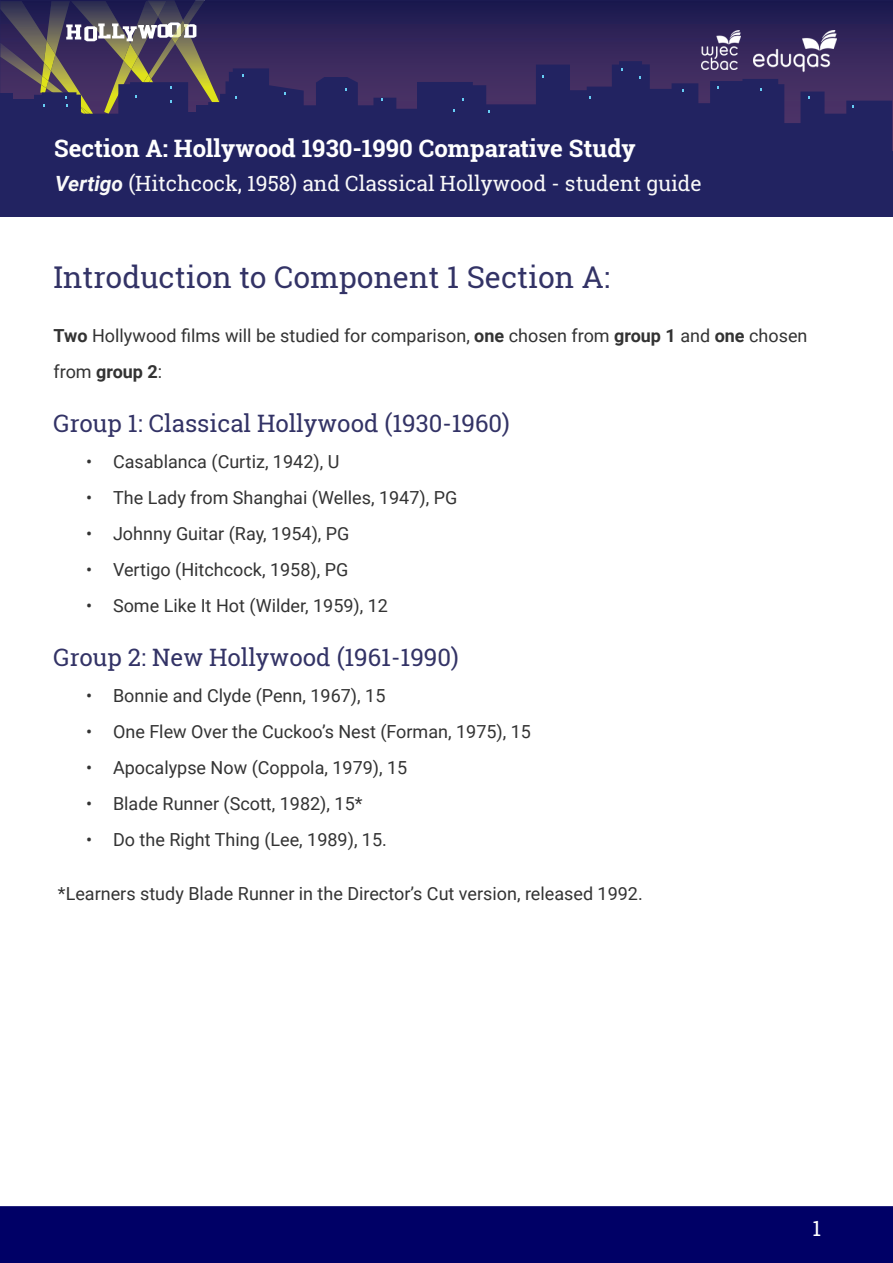
<style>
.page{position:relative;width:893px;height:1263px;background:#fff}
.page>*{position:absolute;margin:0;border:0;box-sizing:border-box;transform-origin:0 0}
.t1{font:30px "Roboto Slab";color:#336}
.t2{font:24px "Roboto Slab";color:#336}
.t3{font:700 24px "Roboto Slab";color:#fff}
.t4{font:21px "Roboto Slab";color:#f9f9f9}
.t5{font:21px "Roboto Slab";color:#fff}
.Paragraph_text{font:18px/36px "Roboto";color:#333}
.s1{font-family:"Roboto";font-weight:700;font-style:italic}
.s2{font-weight:700}
</style>
<div class="page">
<svg style="left:0;top:0;width:893px;height:152px;background:#2a2055"></svg>
<img style="left:93px;top:1px;width:28px;height:60px">
<img style="left:205px;top:0;width:15px;height:61px">
<img style="left:0;top:1px;width:93px;height:42px">
<img style="left:44px;top:41px;width:11px;height:2px">
<img style="left:121px;top:0;width:84px;height:61px">
<img style="left:172px;top:20px;width:13px;height:24px">
<img style="left:0;top:43px;width:97px;height:18px">
<svg style="left:66px;top:22px;width:130px;height:19px"></svg>
<svg style="left:0;top:61px;width:892px;height:91px;background:#302b60"></svg>
<div style="left:0;top:152px;width:893px;height:65px;background:#222361"></div>
<div style="left:0;top:94px;width:13px;height:36px;background:#222361"></div>
<div style="left:13px;top:100px;width:27px;height:26px;background:#222361"></div>
<div style="left:183px;top:113px;width:27px;height:16px;background:#222361"></div>
<div style="left:196px;top:105px;width:28px;height:16px;background:#222361"></div>
<div style="left:0;top:1206px;width:893px;height:57px;background:#006"></div>
<img style="left:702px;top:30px;width:38px;height:39px">
<img style="left:753px;top:30px;width:83px;height:43px">
<h2 class="t3" style="left:54px;top:132px;width:583px">Section A: Hollywood 1930-1990 Comparative Study</h2>
<p class="t4" style="left:55px;top:169px;width:648px"><span class="s1">Vertigo</span> (Hitchcock, 1958) and Classical Hollywood - student guide</p>
<p class="t1" style="left:54px;top:257px;width:558px">Introduction to Component 1 Section A:</p>
<p class="Paragraph_text" style="left:54px;top:317px;width:755px"><span class="s2">Two</span> Hollywood films will be studied for comparison, <span class="s2">one</span> chosen from <span class="s2">group 1</span> and <span class="s2">one</span> chosen from <span class="s2">group 2</span>:</p>
<p class="t2" style="left:54px;top:407px;width:458px">Group 1: Classical Hollywood (1930-1960)</p>
<p class="Paragraph_text" style="left:86px;top:443px;width:255px">• Casablanca (Curtiz, 1942), U</p>
<p class="Paragraph_text" style="left:86px;top:479px;width:373px">• The Lady from Shanghai (Welles, 1947), PG</p>
<p class="Paragraph_text" style="left:86px;top:515px;width:265px">• Johnny Guitar (Ray, 1954), PG</p>
<p class="Paragraph_text" style="left:86px;top:551px;width:264px">• Vertigo (Hitchcock, 1958), PG</p>
<p class="Paragraph_text" style="left:86px;top:587px;width:304px">• Some Like It Hot (Wilder, 1959), 12</p>
<p class="t2" style="left:54px;top:641px;width:407px">Group 2: New Hollywood (1961-1990)</p>
<p class="Paragraph_text" style="left:86px;top:677px;width:301px">• Bonnie and Clyde (Penn, 1967), 15</p>
<p class="Paragraph_text" style="left:86px;top:713px;width:447px">• One Flew Over the Cuckoo’s Nest (Forman, 1975), 15</p>
<p class="Paragraph_text" style="left:86px;top:749px;width:323px">• Apocalypse Now (Coppola, 1979), 15</p>
<p class="Paragraph_text" style="left:86px;top:785px;width:278px">• Blade Runner (Scott, 1982), 15*</p>
<p class="Paragraph_text" style="left:86px;top:821px;width:302px">• Do the Right Thing (Lee, 1989), 15.</p>
<p class="Paragraph_text" style="left:58px;top:875px;width:586px">*Learners study Blade Runner in the Director’s Cut version, released 1992.</p>
<p class="t5" style="left:812px;top:1214px;width:10px">1</p>
</div>
